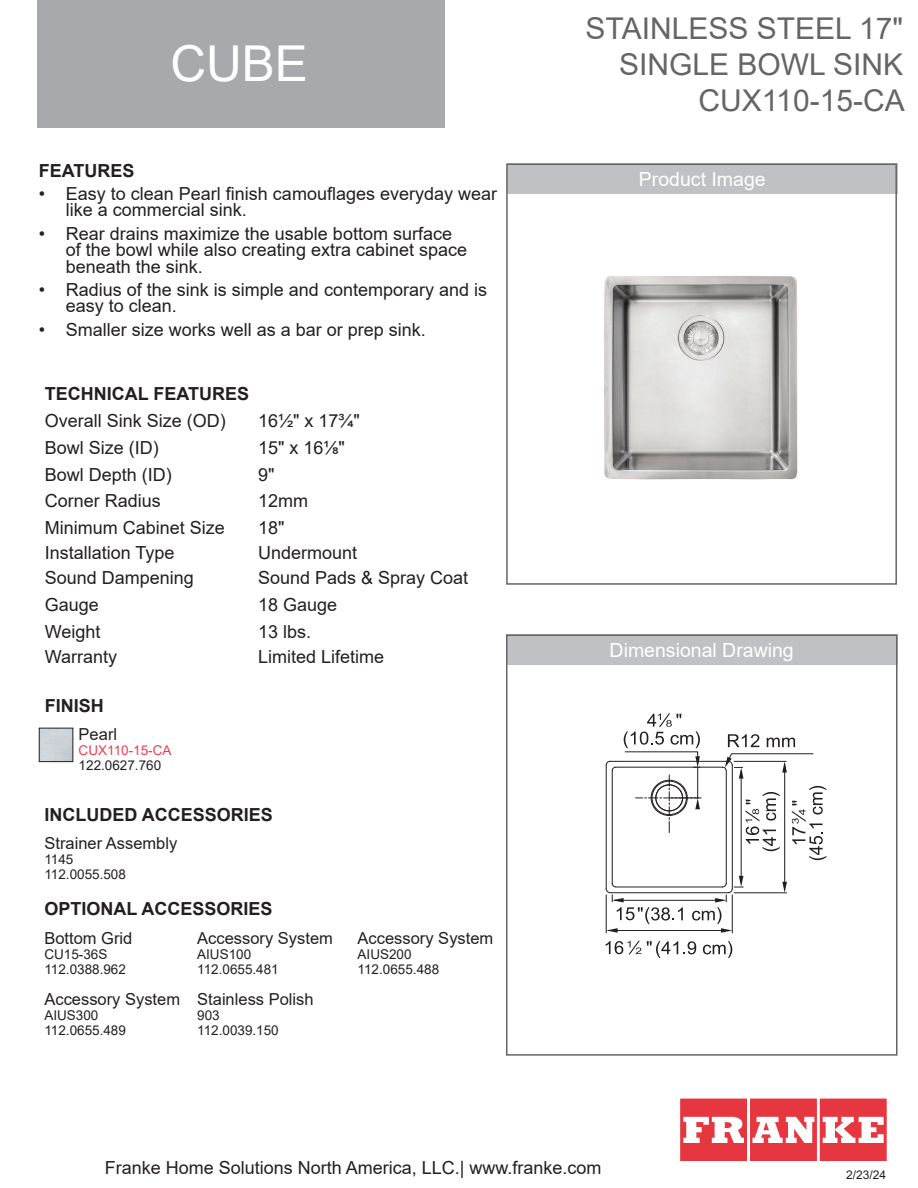
<style>
.page{position:relative;width:918px;height:1188px;background:#fff}
.page>*{position:absolute;margin:0;border:0;box-sizing:border-box;transform-origin:0 0}
.t1{font:49.5px "Arial";color:#fff}
.t2{font:30px "Arial";color:#656568}
.t3{font:19.5px "Arial";color:#fff}
.t4{font:18px/16.5px "Arial";color:#231f20}
.t5{font:700 18px "Arial";color:#231f20}
.t6{font:16.5px "Arial";color:#231f20}
.t7{font:13.5px "Arial";color:#231f20}
.t8{font:13.5px "Arial";color:#ee3d50}
.t9{font:12px "Arial";color:#231f20}
</style>
<div class="page">
<div style="left:506px;top:634px;width:392px;height:31px;background:#c0c1c4"></div>
<div style="left:506px;top:634px;width:392px;height:422px;border:2px solid #656568"></div>
<div style="left:507px;top:164px;width:391px;height:30px;background:#c0c1c4"></div>
<div style="left:506px;top:164px;width:391px;height:421px;border:2px solid #656568"></div>
<svg style="left:680px;top:1099px;width:206px;height:62px"></svg>
<div style="left:37px;top:0;width:408px;height:127px;background:#a8a9ad"></div>
<div style="left:39px;top:728px;width:34px;height:34px;border:1px solid #231f20"></div>
<img style="left:604px;top:276px;width:194px;height:204px">
<hr style="left:606px;top:765px;width:1px;height:124px;background:#231f20">
<hr style="left:732px;top:765px;width:1px;height:124px;background:#231f20">
<hr style="left:610px;top:761px;width:118px;height:1px;background:#231f20">
<hr style="left:612px;top:771px;width:1px;height:112px;background:#231f20">
<hr style="left:616px;top:887px;width:107px;height:1px;background:#231f20">
<hr style="left:726px;top:771px;width:1px;height:112px;background:#231f20">
<hr style="left:616px;top:767px;width:107px;height:1px;background:#231f20">
<svg style="left:606px;top:761px;width:10px;height:10px"></svg>
<hr style="left:610px;top:892px;width:118px;height:1px;background:#231f20">
<svg style="left:782px;top:882px;width:5px;height:11px"></svg>
<hr style="left:697px;top:768px;width:1px;height:30px;background:#231f20">
<hr style="left:734px;top:893px;width:53px;height:1px;background:#231f20">
<svg style="left:722px;top:753px;width:92px;height:26px"></svg>
<hr style="left:741px;top:772px;width:1px;height:109px;background:#231f20">
<hr style="left:784px;top:764px;width:1px;height:119px;background:#231f20">
<hr style="left:615px;top:900px;width:108px;height:1px;background:#231f20">
<hr style="left:608px;top:930px;width:115px;height:1px;background:#231f20">
<svg style="left:636px;top:775px;width:65px;height:58px"></svg>
<svg style="left:745px;top:792px;width:35px;height:59px"></svg>
<svg style="left:624px;top:713px;width:76px;height:55px"></svg>
<svg style="left:792px;top:786px;width:34px;height:74px"></svg>
<svg style="left:728px;top:734px;width:31px;height:13px"></svg>
<svg style="left:767px;top:738px;width:28px;height:9px"></svg>
<svg style="left:703px;top:941px;width:29px;height:17px"></svg>
<svg style="left:606px;top:941px;width:35px;height:13px"></svg>
<svg style="left:647px;top:941px;width:49px;height:17px"></svg>
<svg style="left:692px;top:876px;width:52px;height:57px"></svg>
<svg style="left:606px;top:883px;width:77px;height:50px"></svg>
<p class="t1" style="left:170px;top:30px;width:139px">CUBE</p>
<p class="t5" style="left:39px;top:158px;width:97px">FEATURES</p>
<p class="t4" style="left:66px;top:185px;width:433px;text-indent:-27px">• Easy to clean Pearl finish camouflages everyday wear like a commercial sink.</p>
<p class="t4" style="left:66px;top:225px;width:403px;text-indent:-27px">• Rear drains maximize the usable bottom surface of the bowl while also creating extra cabinet space beneath the sink.</p>
<p class="t4" style="left:66px;top:281px;width:423px;text-indent:-27px">• Radius of the sink is simple and contemporary and is easy to clean.</p>
<p class="t4" style="left:39px;top:321px;width:389px">• Smaller size works well as a bar or prep sink.</p>
<p class="t5" style="left:45px;top:381px;width:206px">TECHNICAL FEATURES</p>
<p class="t4" style="left:45px;top:412px;width:183px">Overall Sink Size (OD)</p>
<p class="t4" style="left:258px;top:412px;width:103px">161/2" x 173/4"</p>
<p class="t4" style="left:45px;top:439px;width:116px">Bowl Size (ID)</p>
<p class="t4" style="left:258px;top:439px;width:88px">15" x 161/8"</p>
<p class="t4" style="left:45px;top:466px;width:129px">Bowl Depth (ID)</p>
<p class="t4" style="left:258px;top:466px;width:18px">9"</p>
<p class="t4" style="left:45px;top:492px;width:118px">Corner Radius</p>
<p class="t4" style="left:258px;top:492px;width:52px">12mm</p>
<p class="t4" style="left:45px;top:519px;width:182px">Minimum Cabinet Size</p>
<p class="t4" style="left:258px;top:519px;width:28px">18"</p>
<p class="t4" style="left:45px;top:544px;width:131px">Installation Type</p>
<p class="t4" style="left:258px;top:544px;width:101px">Undermount</p>
<p class="t4" style="left:45px;top:569px;width:151px">Sound Dampening</p>
<p class="t4" style="left:258px;top:569px;width:212px">Sound Pads &amp; Spray Coat</p>
<p class="t4" style="left:45px;top:596px;width:56px">Gauge</p>
<p class="t4" style="left:258px;top:596px;width:81px">18 Gauge</p>
<p class="t4" style="left:45px;top:623px;width:57px">Weight</p>
<p class="t4" style="left:258px;top:623px;width:55px">13 lbs.</p>
<p class="t4" style="left:45px;top:649px;width:74px">Warranty</p>
<p class="t4" style="left:258px;top:649px;width:128px">Limited Lifetime</p>
<p class="t5" style="left:45px;top:693px;width:61px">FINISH</p>
<p class="t6" style="left:79px;top:723px;width:40px">Pearl</p>
<p class="t8" style="left:79px;top:741px;width:94px">CUX110-15-CA</p>
<p class="t7" style="left:79px;top:756px;width:84px">122.0627.760</p>
<p class="t5" style="left:44px;top:802px;width:230px">INCLUDED ACCESSORIES</p>
<p class="t6" style="left:44px;top:832px;width:134px">Strainer Assembly</p>
<p class="t7" style="left:44px;top:850px;width:31px">1145</p>
<p class="t7" style="left:44px;top:865px;width:83px">112.0055.508</p>
<p class="t5" style="left:44px;top:896px;width:230px">OPTIONAL ACCESSORIES</p>
<p class="t6" style="left:44px;top:927px;width:90px">Bottom Grid</p>
<p class="t7" style="left:44px;top:945px;width:65px">CU15-36S</p>
<p class="t7" style="left:44px;top:960px;width:83px">112.0388.962</p>
<p class="t6" style="left:197px;top:927px;width:137px">Accessory System</p>
<p class="t7" style="left:197px;top:945px;width:56px">AIUS100</p>
<p class="t7" style="left:197px;top:960px;width:83px">112.0655.481</p>
<p class="t6" style="left:44px;top:987px;width:137px">Accessory System</p>
<p class="t7" style="left:44px;top:1006px;width:56px">AIUS300</p>
<p class="t7" style="left:44px;top:1021px;width:83px">112.0655.489</p>
<p class="t6" style="left:197px;top:987px;width:118px">Stainless Polish</p>
<p class="t7" style="left:197px;top:1006px;width:24px">903</p>
<p class="t7" style="left:197px;top:1021px;width:83px">112.0039.150</p>
<p class="t6" style="left:358px;top:927px;width:137px">Accessory System</p>
<p class="t7" style="left:358px;top:945px;width:56px">AIUS200</p>
<p class="t7" style="left:358px;top:960px;width:83px">112.0655.488</p>
<p class="t2" style="left:586px;top:8px;width:319px">STAINLESS STEEL 17"</p>
<p class="t2" style="left:619px;top:44px;width:285px">SINGLE BOWL SINK</p>
<p class="t2" style="left:699px;top:80px;width:208px">CUX110-15-CA</p>
<p class="t3" style="left:639px;top:166px;width:128px">Product Image</p>
<p class="t3" style="left:610px;top:637px;width:186px">Dimensional Drawing</p>
<p class="t4" style="left:105px;top:1159px;width:498px">Franke Home Solutions North America, LLC.| www.franke.com</p>
<p class="t9" style="left:846px;top:1166px;width:42px">2/23/24</p>
</div>
